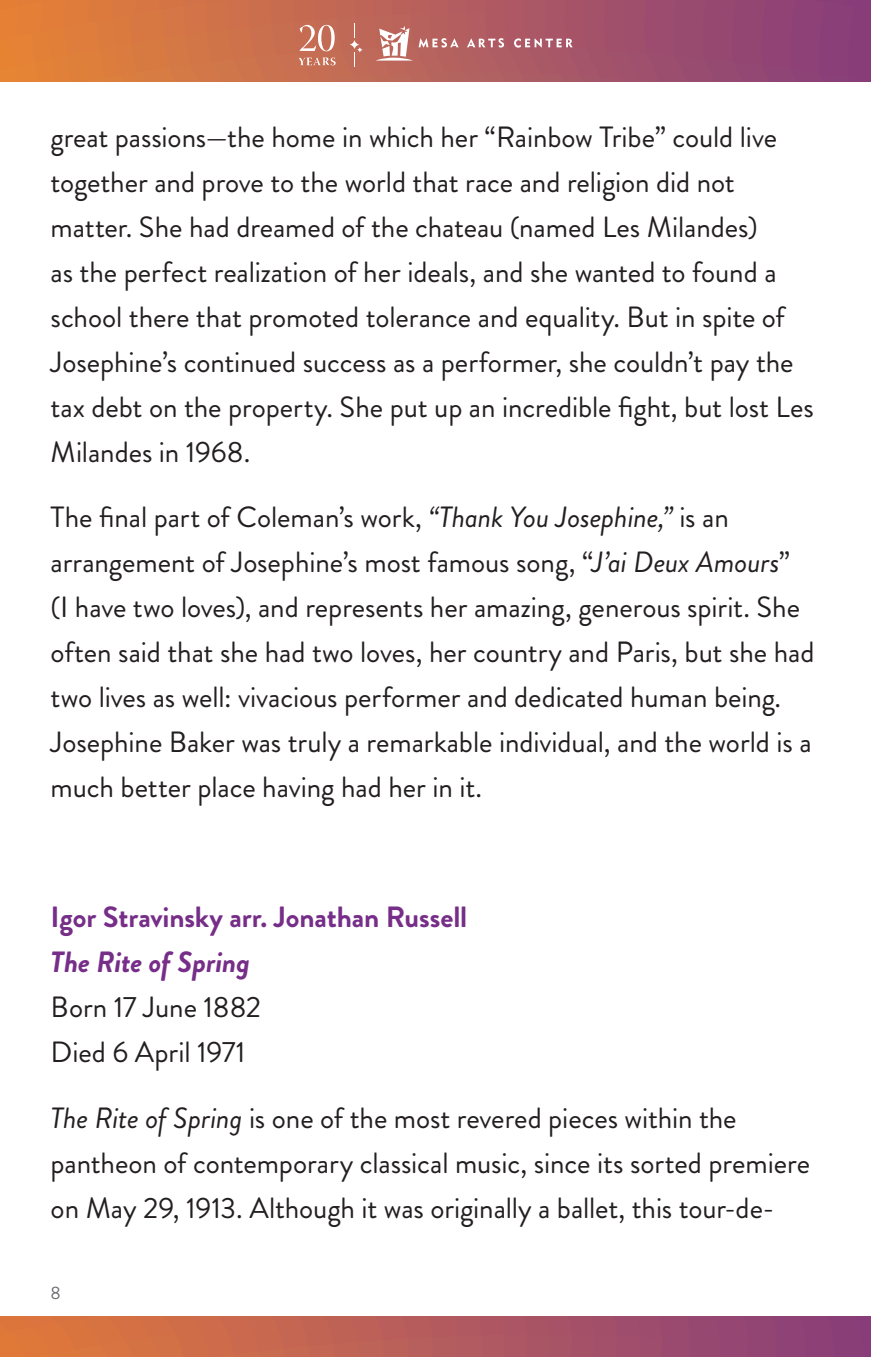
<style>
.page{position:relative;width:871px;height:1357px;background:#fff}
.page>*{position:absolute;margin:0;border:0;box-sizing:border-box;transform-origin:0 0}
.Body_Copy_Brandon{font:29.25px/45px "Brandon Grotesque";letter-spacing:-.005em;color:#231f20}
.Body_Copy_Brandon-2{font:700 29.25px/45px "Brandon Grotesque";letter-spacing:-.005em;color:#762e88}
.t1{font:18px "Brandon Grotesque";color:#6c6d70}
.s1{font-style:italic}
.s2{font-weight:400;color:#231f20}
</style>
<div class="page">
<div style="left:0;top:0;width:871px;height:81px;background:linear-gradient(to right,#e88537,#853c7e)"></div>
<div style="left:0;top:1316px;width:871px;height:41px;background:linear-gradient(to right,#e37a3a,#873d7d)"></div>
<svg style="left:298px;top:57px;width:37px;height:8px"></svg>
<svg style="left:300px;top:25px;width:35px;height:26px"></svg>
<svg style="left:354px;top:23px;width:1px;height:15px"></svg>
<svg style="left:349px;top:40px;width:11px;height:9px"></svg>
<svg style="left:354px;top:47px;width:9px;height:20px"></svg>
<svg style="left:376px;top:26px;width:197px;height:35px;background:#bc7478"></svg>
<p class="Body_Copy_Brandon" style="left:51px;top:114px;width:764px">great passions—the home in which her “Rainbow Tribe” could live together and prove to the world that race and religion did not matter. She had dreamed of the chateau (named Les Milandes)<br>as the perfect realization of her ideals, and she wanted to found a school there that promoted tolerance and equality. But in spite of Josephine’s continued success as a performer, she couldn’t pay the tax debt on the property. She put up an incredible fight, but lost Les Milandes in 1968.</p>
<p class="Body_Copy_Brandon" style="left:51px;top:495px;width:765px">The final part of Coleman’s work, <span class="s1">“Thank You Josephine,”</span> is an arrangement of Josephine’s most famous song, “<span class="s1">J’ai Deux Amours</span>” (I have two loves), and represents her amazing, generous spirit. She often said that she had two loves, her country and Paris, but she had two lives as well: vivacious performer and dedicated human being.<br>Josephine Baker was truly a remarkable individual, and the world is a much better place having had her in it.</p>
<p class="Body_Copy_Brandon-2" style="left:51px;top:895px;width:418px">Igor Stravinsky arr. Jonathan Russell<br><span class="s1">The Rite of Spring<br></span><span class="s2">Born 17 June 1882<br>Died 6 April 1971</span></p>
<p class="Body_Copy_Brandon" style="left:51px;top:1095px;width:761px"><span class="s1">The Rite of Spring</span> is one of the most revered pieces within the pantheon of contemporary classical music, since its sorted premiere on May 29, 1913. Although it was originally a ballet, this tour-de-</p>
<p class="t1" style="left:51px;top:1280px;width:12px">8</p>
</div>
